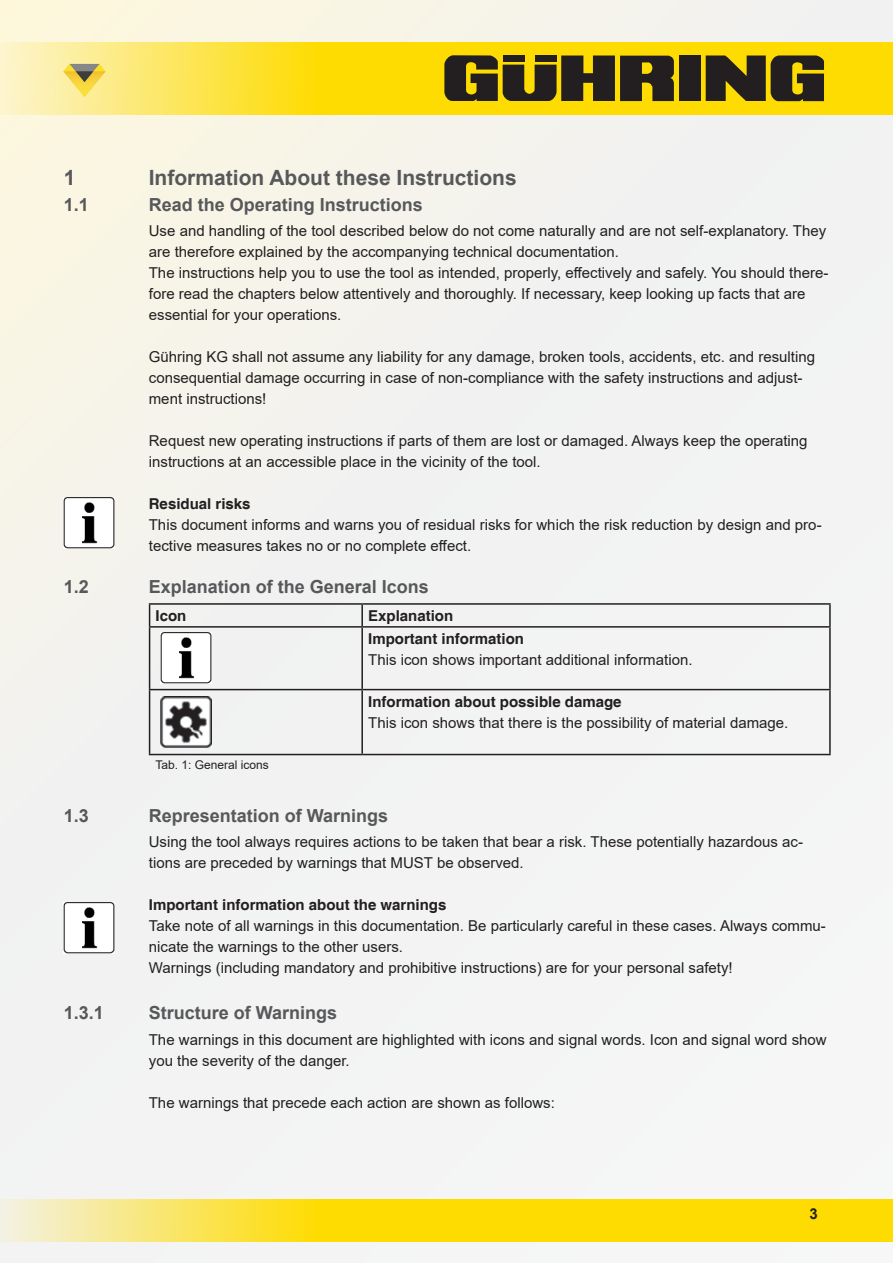
<style>
.page{position:relative;width:893px;height:1263px;background:#fff}
.page>*{position:absolute;margin:0;border:0;box-sizing:border-box;transform-origin:0 0}
.Kapitel_Head_1{font:700 21px "Arial";color:#57585a}
.Headline_Versalien_1{font:700 18px "Arial";color:#57585a}
.Fliesstext_45_light{font:15px/21px "Arial";color:#231f20}
.Tabelle{font:15px "Arial";color:#231f20}
.Tabelle-2{font:700 15px "Helvetica";color:#231f20}
.Fliesstext_45_light-2{font:700 15px "Helvetica";color:#231f20}
.t1{font:700 15px "Arial";color:#231f20}
.Tabelle_Bilduntersch{font:12px "Arial";color:#231f20}
</style>
<div class="page">
<div style="left:0;top:0;width:893px;height:1263px;background:linear-gradient(to right,#f4f3ec,#f3f3f5)"></div>
<svg style="left:0;top:43px;width:893px;height:72px;background:#fde12f"></svg>
<svg style="left:0;top:1199px;width:893px;height:43px;background:#fcdf29"></svg>
<div style="left:679px;top:56px;width:22px;height:45px;background:#231f20"></div>
<svg style="left:706px;top:55px;width:118px;height:46px;background:#4f4419"></svg>
<svg style="left:444px;top:55px;width:230px;height:46px;background:#554a18"></svg>
<img style="left:64px;top:64px;width:43px;height:42px">
<hr style="left:149px;top:603px;width:213px;height:2px;background:#231f20">
<svg style="left:149px;top:605px;width:1px;height:21px"></svg>
<hr style="left:362px;top:603px;width:469px;height:2px;background:#231f20">
<hr style="left:361px;top:605px;width:2px;height:21px;background:#231f20">
<hr style="left:829px;top:605px;width:2px;height:21px;background:#231f20">
<hr style="left:149px;top:626px;width:213px;height:2px;background:#231f20">
<hr style="left:149px;top:628px;width:1px;height:61px;background:#231f20">
<hr style="left:362px;top:626px;width:469px;height:2px;background:#231f20">
<hr style="left:361px;top:628px;width:2px;height:61px;background:#231f20">
<hr style="left:829px;top:628px;width:2px;height:61px;background:#231f20">
<hr style="left:149px;top:689px;width:213px;height:1px;background:#231f20">
<hr style="left:149px;top:690px;width:1px;height:64px;background:#231f20">
<hr style="left:362px;top:689px;width:469px;height:1px;background:#231f20">
<hr style="left:361px;top:690px;width:2px;height:64px;background:#231f20">
<hr style="left:829px;top:690px;width:2px;height:64px;background:#231f20">
<hr style="left:149px;top:754px;width:213px;height:1px;background:#231f20">
<hr style="left:362px;top:754px;width:469px;height:1px;background:#231f20">
<img style="left:161px;top:633px;width:51px;height:51px">
<img style="left:161px;top:696px;width:51px;height:51px">
<img style="left:64px;top:498px;width:51px;height:51px">
<img style="left:64px;top:902px;width:51px;height:51px">
<p class="Kapitel_Head_1" style="left:64px;top:163px;width:13px">1</p>
<p class="Kapitel_Head_1" style="left:149px;top:163px;width:369px">Information About these Instructions</p>
<p class="Headline_Versalien_1" style="left:64px;top:192px;width:27px">1.1</p>
<p class="Headline_Versalien_1" style="left:149px;top:192px;width:276px">Read the Operating Instructions</p>
<p class="Fliesstext_45_light" style="left:149px;top:220px;width:679px">Use and handling of the tool described below do not come naturally and are not self-explanatory. They are therefore explained by the accompanying technical documentation.</p>
<p class="Fliesstext_45_light" style="left:149px;top:262px;width:681px">The instructions help you to use the tool as intended, properly, effectively and safely. You should there&shy;fore read the chapters below attentively and thoroughly. If necessary, keep looking up facts that are essential for your operations.</p>
<p class="Fliesstext_45_light" style="left:149px;top:346px;width:668px">Gühring KG shall not assume any liability for any damage, broken tools, accidents, etc. and resulting consequential damage occurring in case of non-compliance with the safety instructions and adjust&shy;ment instructions!</p>
<p class="Fliesstext_45_light" style="left:149px;top:430px;width:660px">Request new operating instructions if parts of them are lost or damaged. Always keep the operating instructions at an accessible place in the vicinity of the tool.</p>
<p class="Fliesstext_45_light-2" style="left:149px;top:494px;width:103px">Residual risks</p>
<p class="Fliesstext_45_light" style="left:149px;top:514px;width:674px">This document informs and warns you of residual risks for which the risk reduction by design and pro&shy;tective measures takes no or no complete effect.</p>
<p class="Headline_Versalien_1" style="left:64px;top:574px;width:27px">1.2</p>
<p class="Headline_Versalien_1" style="left:149px;top:574px;width:282px">Explanation of the General Icons</p>
<p class="Tabelle-2" style="left:156px;top:606px;width:32px">Icon</p>
<p class="Tabelle-2" style="left:368px;top:606px;width:87px">Explanation</p>
<p class="Tabelle-2" style="left:368px;top:629px;width:157px">Important information</p>
<p class="Tabelle" style="left:368px;top:649px;width:326px">This icon shows important additional information.</p>
<p class="Tabelle-2" style="left:368px;top:692px;width:255px">Information about possible damage</p>
<p class="Tabelle" style="left:368px;top:712px;width:422px">This icon shows that there is the possibility of material damage.</p>
<p class="Tabelle_Bilduntersch" style="left:156px;top:757px;width:115px">Tab. 1: General icons</p>
<p class="Headline_Versalien_1" style="left:64px;top:803px;width:27px">1.3</p>
<p class="Headline_Versalien_1" style="left:149px;top:803px;width:241px">Representation of Warnings</p>
<p class="Fliesstext_45_light" style="left:149px;top:831px;width:656px">Using the tool always requires actions to be taken that bear a risk. These potentially hazardous ac&shy;tions are preceded by warnings that MUST be observed.</p>
<p class="Fliesstext_45_light-2" style="left:149px;top:896px;width:299px">Important information about the warnings</p>
<p class="Fliesstext_45_light" style="left:149px;top:915px;width:678px">Take note of all warnings in this documentation. Be particularly careful in these cases. Always commu&shy;nicate the warnings to the other users.</p>
<p class="Fliesstext_45_light" style="left:149px;top:957px;width:585px">Warnings (including mandatory and prohibitive instructions) are for your personal safety!</p>
<p class="Headline_Versalien_1" style="left:64px;top:1000px;width:42px">1.3.1</p>
<p class="Headline_Versalien_1" style="left:149px;top:1000px;width:190px">Structure of Warnings</p>
<p class="Fliesstext_45_light" style="left:149px;top:1029px;width:679px">The warnings in this document are highlighted with icons and signal words. Icon and signal word show you the severity of the danger.</p>
<p class="Fliesstext_45_light" style="left:149px;top:1092px;width:408px">The warnings that precede each action are shown as follows:</p>
<p class="t1" style="left:809px;top:1203px;width:10px">3</p>
</div>
